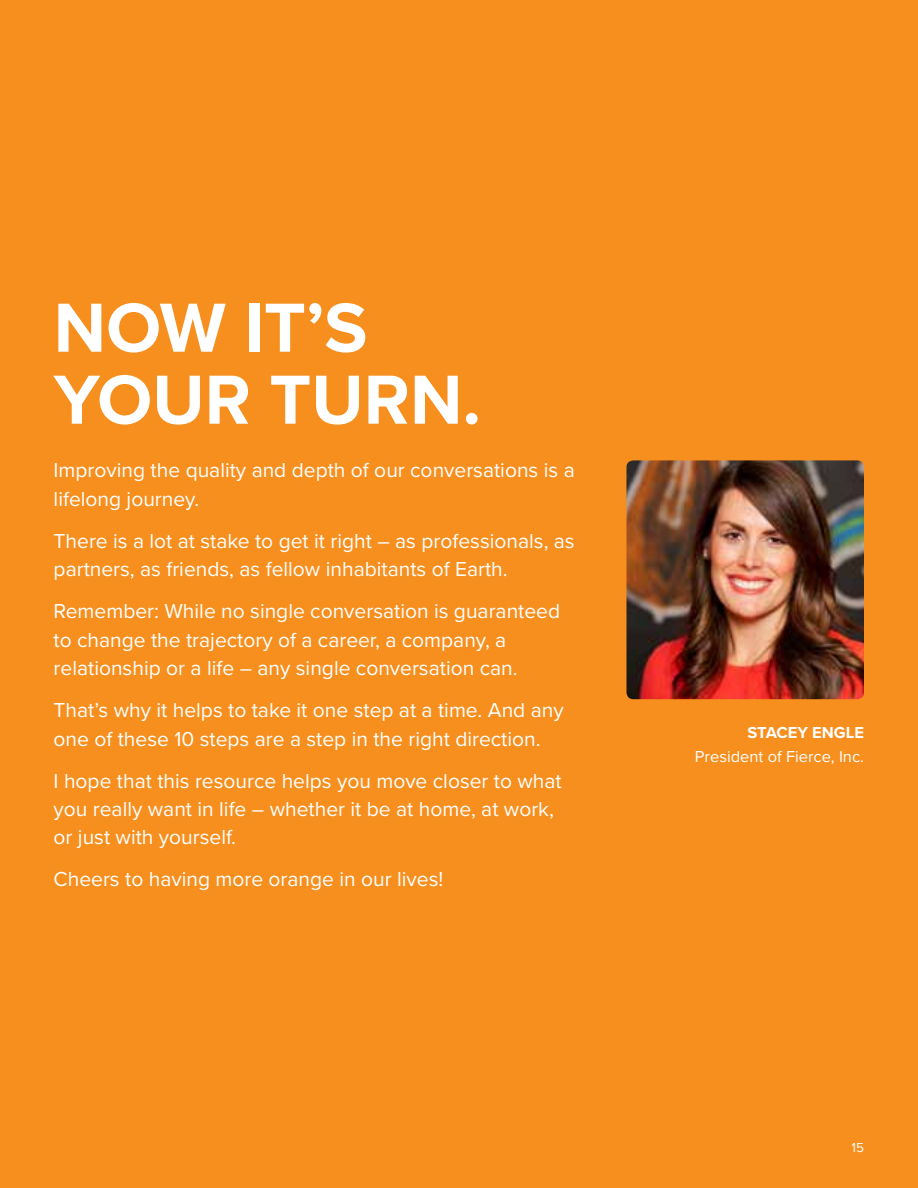
<style>
.page{position:relative;width:918px;height:1188px;background:#f78f1e}
.page>*{position:absolute;margin:0;border:0;box-sizing:border-box;transform-origin:0 0}
.t1{font:700 72px/72px "Proxima Nova";color:#fff}
.t2{font:21px/28.5px "Proxima Nova";color:#fff}
.t3{font:16.5px "Proxima Nova";color:#fff}
.t4{font:700 16.5px "Proxima Nova";color:#fff}
.t5{font:13.5px "Proxima Nova";color:#fff}
</style>
<div class="page">
<img style="left:626px;top:460px;width:238px;height:239px">
<h1 class="t1" style="left:54px;top:290px;width:429px">NOW IT’S<br>YOUR TURN.</h1>
<p class="t2" style="left:54px;top:455px;width:523px">Improving the quality and depth of our conversations is a lifelong journey.</p>
<p class="t2" style="left:54px;top:525px;width:523px">There is a lot at stake to get it right – as professionals, as partners, as friends, as fellow inhabitants of Earth.</p>
<p class="t2" style="left:54px;top:596px;width:508px">Remember: While no single conversation is guaranteed to change the trajectory of a career, a company, a relationship or a life – any single conversation can.</p>
<p class="t2" style="left:54px;top:695px;width:512px">That’s why it helps to take it one step at a time. And any one of these 10 steps are a step in the right direction.</p>
<p class="t2" style="left:54px;top:765px;width:510px">I hope that this resource helps you move closer to what you really want in life – whether it be at home, at work, or just with yourself.</p>
<p class="t2" style="left:54px;top:864px;width:391px">Cheers to having more orange in our lives!</p>
<p class="t4" style="left:747px;top:720px;width:118px">STACEY ENGLE</p>
<p class="t3" style="left:695px;top:744px;width:171px">President of Fierce, Inc.</p>
<p class="t5" style="left:852px;top:1138px;width:14px">15</p>
</div>
